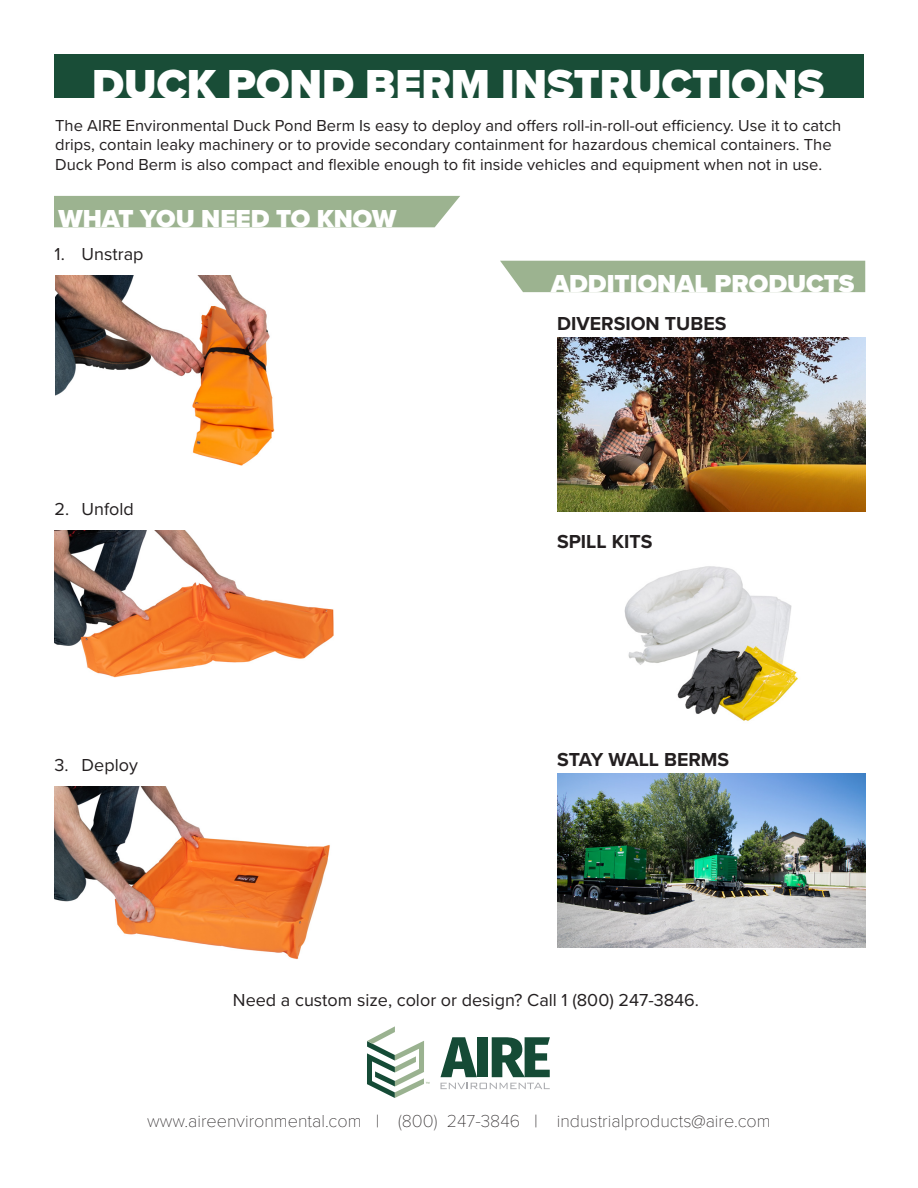
<style>
.page{position:relative;width:918px;height:1188px;background:#fff}
.page>*{position:absolute;margin:0;border:0;box-sizing:border-box;transform-origin:0 0}
.t1{font:900 43.5px "Proxima Nova";color:#fff}
.t2{font:900 25.5px "Proxima Nova";color:#fff}
.t3{font:700 19.5px "Proxima Nova";color:#231f20}
.t4{font:18px "Proxima Nova";color:#231f20}
.t5{font:100 18px "Proxima Nova T";color:#231f20}
.t6{font:16.5px/19.8px "Proxima Nova";color:#231f20}
</style>
<div class="page">
<div style="left:54px;top:196px;width:406px;height:31px;background:#9cb390"></div>
<div style="left:54px;top:54px;width:810px;height:44px;background:#194d37"></div>
<svg style="left:441px;top:1037px;width:36px;height:40px"></svg>
<div style="left:477px;top:1037px;width:10px;height:40px;background:#154b36"></div>
<svg style="left:492px;top:1037px;width:58px;height:40px"></svg>
<svg style="left:367px;top:1026px;width:63px;height:72px"></svg>
<svg style="left:441px;top:1083px;width:109px;height:6px"></svg>
<img style="left:55px;top:531px;width:279px;height:147px">
<img style="left:55px;top:786px;width:275px;height:173px">
<img style="left:55px;top:275px;width:220px;height:191px">
<div style="left:500px;top:261px;width:365px;height:31px;background:#9cb390"></div>
<img style="left:557px;top:338px;width:308px;height:173px">
<img style="left:624px;top:566px;width:174px;height:155px">
<img style="left:557px;top:774px;width:308px;height:173px">
<p class="t1" style="left:92px;top:52px;width:734px">DUCK POND BERM INSTRUCTIONS</p>
<p class="t6" style="left:55px;top:115px;width:788px">The AIRE Environmental Duck Pond Berm Is easy to deploy and offers roll-in-roll-out efficiency. Use it to catch drips, contain leaky machinery or to provide secondary containment for hazardous chemical containers. The<br>Duck Pond Berm is also compact and flexible enough to fit inside vehicles and equipment when not in use.</p>
<p class="t2" style="left:58px;top:200px;width:339px">WHAT YOU NEED TO KNOW</p>
<p class="t4" style="left:55px;top:240px;width:90px">1. Unstrap</p>
<p class="t4" style="left:55px;top:496px;width:81px">2. Unfold</p>
<p class="t4" style="left:55px;top:751px;width:85px">3. Deploy</p>
<p class="t2" style="left:551px;top:265px;width:305px">ADDITIONAL PRODUCTS</p>
<p class="t3" style="left:557px;top:309px;width:171px">DIVERSION TUBES</p>
<p class="t3" style="left:557px;top:527px;width:97px">SPILL KITS</p>
<p class="t3" style="left:557px;top:745px;width:174px">STAY WALL BERMS</p>
<p class="t4" style="left:233px;top:986px;width:468px">Need a custom size, color or design? Call 1 (800) 247-3846.</p>
<p class="t5" style="left:147px;top:1107px;width:625px">www.aireenvironmental.com | (800) 247-3846 | industrialproducts@aire.com</p>
</div>
